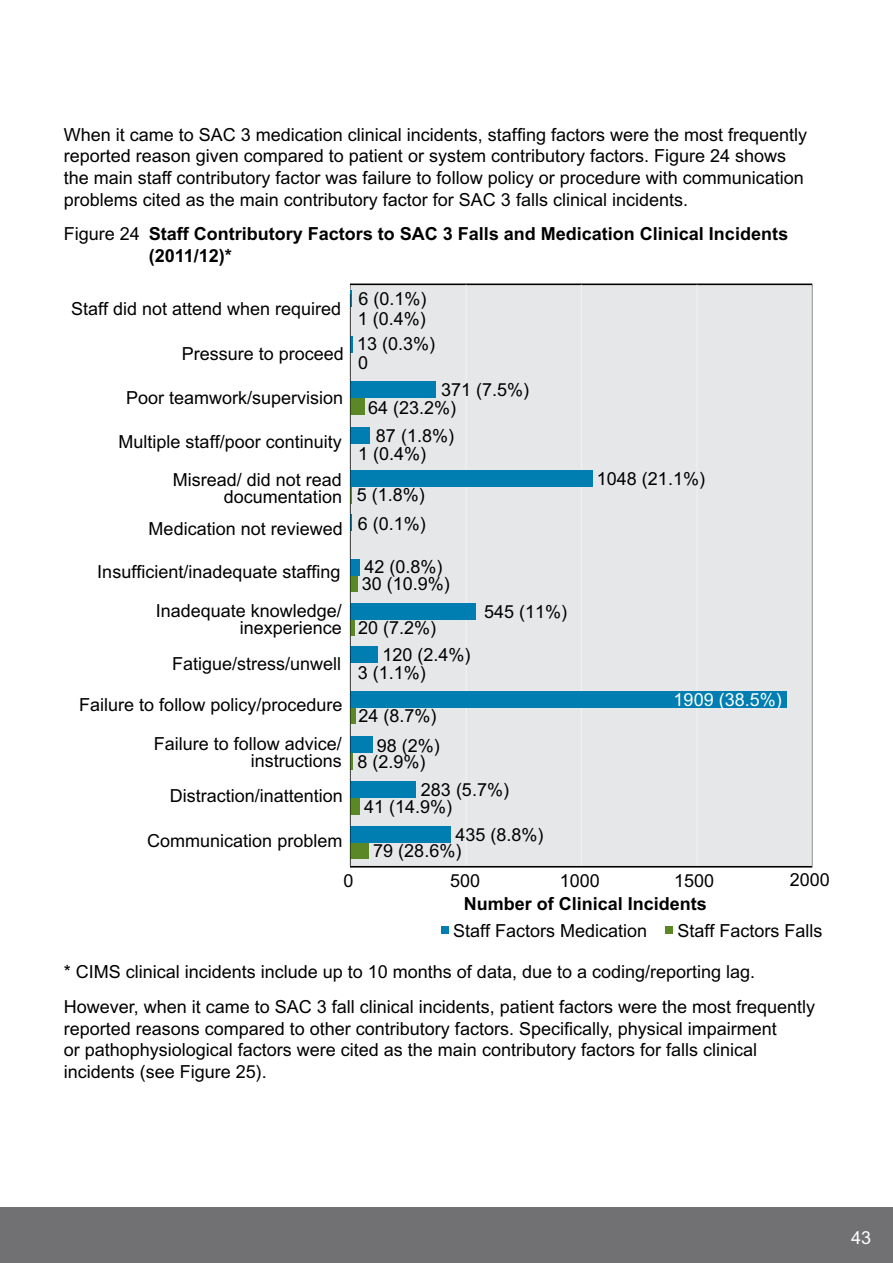
<style>
.page{position:relative;width:893px;height:1263px;background:#fff}
.page>*{position:absolute;margin:0;border:0;box-sizing:border-box;transform-origin:0 0}
.t1{font:18px/21.8px "Arial MT Std";color:#000}
.t2{font:18px/17px "Arial";color:#000}
.t3{font:700 18px/21.8px "Arial MT Std";color:#000}
.t4{font:700 18px "Arial";color:#000}
.t5{font:18px "Arial";color:#fff}
.t6{font:18px "Arial MT Std";color:#fff}
.s1{font-weight:400}
</style>
<div class="page">
<div style="left:0;top:1208px;width:893px;height:55px;background:#717073"></div>
<div style="left:350px;top:284px;width:462px;height:583px;background:#e6e7e8"></div>
<hr style="left:466px;top:284px;width:1px;height:582px;background:#fff">
<hr style="left:581px;top:284px;width:1px;height:582px;background:#fff">
<hr style="left:697px;top:284px;width:1px;height:582px;background:#fff">
<div style="left:350px;top:842px;width:19px;height:17px;background:#5c8727"></div>
<div style="left:350px;top:798px;width:9px;height:16px;background:#5c8727"></div>
<svg style="left:351px;top:753px;width:1px;height:16px"></svg>
<div style="left:350px;top:708px;width:6px;height:16px;background:#5c8727"></div>
<div style="left:350px;top:619px;width:5px;height:17px;background:#5c8727"></div>
<div style="left:350px;top:576px;width:7px;height:16px;background:#5c8727"></div>
<svg style="left:351px;top:487px;width:1px;height:16px"></svg>
<div style="left:350px;top:398px;width:15px;height:17px;background:#5c8727"></div>
<div style="left:350px;top:826px;width:100px;height:16px;background:#007db1"></div>
<div style="left:350px;top:781px;width:66px;height:17px;background:#007db1"></div>
<div style="left:350px;top:736px;width:23px;height:17px;background:#007db1"></div>
<div style="left:350px;top:691px;width:437px;height:17px;background:#007db1"></div>
<div style="left:350px;top:646px;width:28px;height:17px;background:#007db1"></div>
<div style="left:350px;top:603px;width:126px;height:16px;background:#007db1"></div>
<div style="left:350px;top:559px;width:10px;height:17px;background:#007db1"></div>
<svg style="left:351px;top:515px;width:1px;height:16px"></svg>
<div style="left:350px;top:470px;width:242px;height:17px;background:#007db1"></div>
<div style="left:350px;top:427px;width:20px;height:17px;background:#007db1"></div>
<div style="left:350px;top:382px;width:86px;height:16px;background:#007db1"></div>
<hr style="left:350px;top:336px;width:3px;height:16px;background:#007db1">
<svg style="left:350px;top:290px;width:2px;height:17px"></svg>
<hr style="left:350px;top:294px;width:1px;height:572px;background:#000">
<div style="left:441px;top:926px;width:7px;height:8px;background:#007db1"></div>
<div style="left:666px;top:926px;width:7px;height:8px;background:#5c8727"></div>
<p class="t1" style="left:64px;top:123px;width:745px">When it came to SAC 3 medication clinical incidents, staffing factors were the most frequently reported reason given compared to patient or system contributory factors. Figure 24 shows the main staff contributory factor was failure to follow policy or procedure with communication problems cited as the main contributory factor for SAC 3 falls clinical incidents.</p>
<p class="t3" style="left:149px;top:223px;width:641px;text-indent:-85px"><span class="s1">Figure 24</span> Staff Contributory Factors to SAC 3 Falls and Medication Clinical Incidents (2011/12)*</p>
<p class="t2" style="left:71px;top:302px;width:272px">Staff did not attend when required</p>
<p class="t2" style="left:182px;top:347px;width:164px">Pressure to proceed</p>
<p class="t2" style="left:126px;top:391px;width:219px">Poor teamwork/supervision</p>
<p class="t2" style="left:119px;top:435px;width:225px">Multiple staff/poor continuity</p>
<p class="t2" style="left:173px;top:473px;width:171px;text-align:right">Misread/ did not read documentation</p>
<p class="t2" style="left:149px;top:522px;width:196px">Medication not reviewed</p>
<p class="t2" style="left:97px;top:565px;width:245px">Insufficient/inadequate staffing</p>
<p class="t2" style="left:156px;top:604px;width:188px;text-align:right">Inadequate knowledge/ inexperience</p>
<p class="t2" style="left:172px;top:657px;width:171px">Fatigue/stress/unwell</p>
<p class="t2" style="left:79px;top:698px;width:265px">Failure to follow policy/procedure</p>
<p class="t2" style="left:154px;top:737px;width:190px;text-align:right">Failure to follow advice/ instructions</p>
<p class="t2" style="left:170px;top:789px;width:175px">Distraction/inattention</p>
<p class="t2" style="left:147px;top:834px;width:197px">Communication problem</p>
<p class="t2" style="left:358px;top:291px;width:70px;line-height:19.4px">6 (0.1%)<br>1 (0.4%)</p>
<p class="t2" style="left:357px;top:336px;width:80px;line-height:19.4px">13 (0.3%)<br>0</p>
<p class="t2" style="left:368px;top:382px;width:162px;line-height:17.7px;text-indent:73px">371 (7.5%)<br>64 (23.2%)</p>
<p class="t2" style="left:358px;top:428px;width:97px;line-height:18px;text-indent:18px">87 (1.8%)<br>1 (0.4%)</p>
<p class="t2" style="left:357px;top:488px;width:70px">5 (1.8%)</p>
<p class="t2" style="left:358px;top:517px;width:70px">6 (0.1%)</p>
<p class="t2" style="left:362px;top:560px;width:90px">42 (0.8%)<br>30 (10.9%)</p>
<p class="t2" style="left:358px;top:621px;width:80px">20 (7.2%)</p>
<p class="t2" style="left:358px;top:647px;width:114px;line-height:18px;text-indent:25px">120 (2.4%)<br>3 (1.1%)</p>
<p class="t2" style="left:358px;top:709px;width:80px">24 (8.7%)</p>
<p class="t2" style="left:358px;top:738px;width:84px;text-indent:19px">98 (2%)<br>8 (2.9%)</p>
<p class="t2" style="left:484px;top:604px;width:85px">545 (11%)</p>
<p class="t2" style="left:364px;top:783px;width:146px;line-height:16.2px;text-indent:57px">283 (5.7%)<br>41 (14.9%)</p>
<p class="t2" style="left:373px;top:828px;width:172px;line-height:16px;text-indent:82px">435 (8.8%)<br>79 (28.6%)</p>
<p class="t2" style="left:597px;top:471px;width:110px">1048 (21.1%)</p>
<p class="t5" style="left:674px;top:692px;width:110px">1909 (38.5%)</p>
<p class="t2" style="left:343px;top:874px;width:12px">0</p>
<p class="t2" style="left:450px;top:874px;width:32px">500</p>
<p class="t2" style="left:560px;top:874px;width:42px">1000</p>
<p class="t2" style="left:674px;top:873px;width:42px">1500</p>
<p class="t2" style="left:790px;top:873px;width:42px">2000</p>
<p class="t4" style="left:464px;top:893px;width:245px">Number of Clinical Incidents</p>
<p class="t2" style="left:453px;top:924px;width:196px">Staff Factors Medication</p>
<p class="t2" style="left:677px;top:924px;width:147px">Staff Factors Falls</p>
<p class="t1" style="left:64px;top:955px;width:753px;line-height:34.5px">* CIMS clinical incidents include up to 10 months of data, due to a coding/reporting lag.<br>However, when it came to SAC 3 fall clinical incidents, patient factors were the most frequently</p>
<p class="t1" style="left:64px;top:1017px;width:714px">reported reasons compared to other contributory factors. Specifically, physical impairment or pathophysiological factors were cited as the main contributory factors for falls clinical incidents (see Figure 25).</p>
<p class="t6" style="left:851px;top:1227px;width:22px">43</p>
</div>
